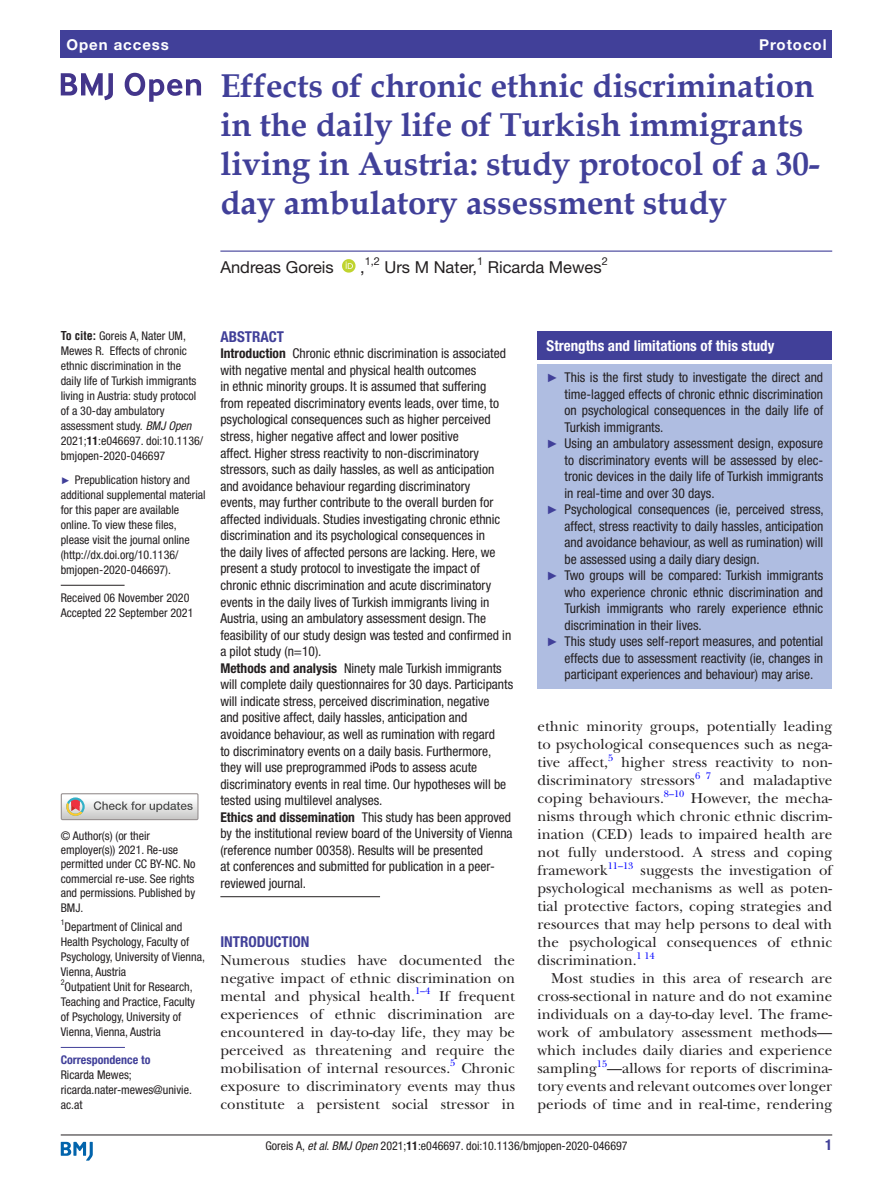
<style>
.page{position:relative;width:893px;height:1191px;background:#fff}
.page>*{position:absolute;margin:0;border:0;box-sizing:border-box;transform-origin:0 0}
.t1{font:700 33px/39px "Book Antiqua";color:#414099}
.t2{font:16.5px "Helvetica Neue LT Std";color:#231f20}
.t3{font:15px/18px "New Baskerville";color:#231f20;text-align:justify}
.t4{font:700 condensed 15px "Helvetica Neue LT Std";color:#fff}
.t5{font:700 condensed 15px "Helvetica Neue LT Std";color:#414099}
.t6{font:700 15px "Helvetica Neue LT Std";letter-spacing:.065em;color:#fff}
.t7{font:condensed 13.5px/16.5px "Helvetica Neue LT Std";color:#231f20}
.t8{font:condensed 12px/15px "Helvetica Neue LT Std";color:#231f20}
.t9{font:700 condensed 12px "Helvetica Neue LT Std";color:#414099}
.t10{font:10.95px "Helvetica Neue LT Std";color:#231f20}
.t11{font:9.9px "New Baskerville";color:#00f}
.t12{font:condensed 7.95px "Helvetica Neue LT Std";color:#231f20}
.s1{font-family:"Helvetica LT Std";font-weight:700}
.s2{font-style:italic}
.s3{font-weight:700}
.s4{font-family:"Arial";font-stretch:normal;font-size:9.75px;color:#414099}
.s5{font-family:"Arial";font-stretch:normal;font-size:12px;color:#414099}
</style>
<div class="page">
<hr style="left:61px;top:1134px;width:771px;height:1px;background:#231f20">
<svg style="left:61px;top:1141px;width:32px;height:19px"></svg>
<div style="left:61px;top:31px;width:771px;height:27px;background:#414099"></div>
<hr style="left:220px;top:250px;width:612px;height:2px;background:#414099">
<svg style="left:342px;top:259px;width:14px;height:14px"></svg>
<hr style="left:61px;top:585px;width:64px;height:1px;background:#231f20">
<hr style="left:61px;top:1047px;width:64px;height:1px;background:#414099">
<svg style="left:61px;top:73px;width:52px;height:27px"></svg>
<svg style="left:125px;top:73px;width:76px;height:29px"></svg>
<div style="left:61px;top:793px;width:138px;height:27px;border:1px solid #969090"></div>
<svg style="left:61px;top:793px;width:137px;height:26px"></svg>
<hr style="left:220px;top:896px;width:160px;height:1px;background:#231f20">
<div style="left:538px;top:331px;width:294px;height:29px;background:#414099"></div>
<div style="left:538px;top:364px;width:294px;height:324px;background:#afbde1"></div>
<p class="t6" style="left:66px;top:35px;width:104px">Open access</p>
<p class="t6" style="left:759px;top:35px;width:69px">Protocol</p>
<h1 class="t1" style="left:220px;top:66px;width:601px">Effects of chronic ethnic discrimination in the daily life of Turkish immigrants living in Austria: study protocol of a 30- day ambulatory assessment study</h1>
<p class="t2" style="left:220px;top:257px;width:115px">Andreas Goreis</p>
<p class="t2" style="left:360px;top:257px;width:6px">,</p>
<p class="t10" style="left:365px;top:255px;width:17px">1,2</p>
<p class="t2" style="left:384px;top:257px;width:94px">Urs M Nater,</p>
<p class="t10" style="left:477px;top:255px;width:8px">1</p>
<p class="t2" style="left:488px;top:257px;width:115px">Ricarda Mewes</p>
<p class="t10" style="left:602px;top:255px;width:8px">2</p>
<p class="t8" style="left:61px;top:328px;width:144px"><span class="s1">To cite:</span> Goreis A, Nater UM,<br>Mewes R. Effects of chronic ethnic discrimination in the daily life of Turkish immigrants living in Austria: study protocol of a 30-day ambulatory assessment study. <span class="s2">BMJ Open<br></span>2021;<span class="s3">11</span>:e046697. doi:10.1136/ bmjopen-2020-046697</p>
<p class="t8" style="left:61px;top:472px;width:146px"><span class="s4">►</span> Prepublication history and additional supplemental material for this paper are available online. To view these files, please visit the journal online (http://dx.doi.org/10.1136/ bmjopen-2020-046697).</p>
<p class="t8" style="left:61px;top:590px;width:134px">Received 06 November 2020<br>Accepted 22 September 2021</p>
<p class="t8" style="left:61px;top:828px;width:136px;line-height:14.4px">© Author(s) (or their employer(s)) 2021. Re-use permitted under CC BY-NC. No commercial re-use. See rights and permissions. Published by<br>BMJ.</p>
<p class="t12" style="left:61px;top:918px;width:5px">1</p>
<p class="t8" style="left:61px;top:919px;width:146px;text-indent:4px">Department of Clinical and<br>Health Psychology, Faculty of<br>Psychology, University of Vienna,<br>Vienna, Austria</p>
<p class="t12" style="left:61px;top:978px;width:5px">2</p>
<p class="t8" style="left:61px;top:979px;width:136px;text-indent:4px">Outpatient Unit for Research,<br>Teaching and Practice, Faculty of Psychology, University of<br>Vienna, Vienna, Austria</p>
<p class="t9" style="left:61px;top:1052px;width:91px">Correspondence to</p>
<p class="t8" style="left:61px;top:1067px;width:133px">Ricarda Mewes; ricarda.nater-mewes@univie. ac.at</p>
<p class="t5" style="left:220px;top:327px;width:65px">ABSTRACT</p>
<p class="t7" style="left:220px;top:345px;width:294px"><span class="s3">Introduction</span> Chronic ethnic discrimination is associated with negative mental and physical health outcomes<br>in ethnic minority groups. It is assumed that suffering<br>from repeated discriminatory events leads, over time, to psychological consequences such as higher perceived stress, higher negative affect and lower positive<br>affect. Higher stress reactivity to non-discriminatory stressors, such as daily hassles, as well as anticipation and avoidance behaviour regarding discriminatory<br>events, may further contribute to the overall burden for affected individuals. Studies investigating chronic ethnic discrimination and its psychological consequences in<br>the daily lives of affected persons are lacking. Here, we present a study protocol to investigate the impact of chronic ethnic discrimination and acute discriminatory events in the daily lives of Turkish immigrants living in Austria, using an ambulatory assessment design. The feasibility of our study design was tested and confirmed in a pilot study (n=10).<br><span class="s3">Methods and analysis</span> Ninety male Turkish immigrants will complete daily questionnaires for 30 days. Participants will indicate stress, perceived discrimination, negative<br>and positive affect, daily hassles, anticipation and avoidance behaviour, as well as rumination with regard<br>to discriminatory events on a daily basis. Furthermore, they will use preprogrammed iPods to assess acute discriminatory events in real time. Our hypotheses will be tested using multilevel analyses.<br><span class="s3">Ethics and dissemination</span> This study has been approved by the institutional review board of the University of Vienna (reference number 00358). Results will be presented<br>at conferences and submitted for publication in a peer&shy;reviewed journal.</p>
<p class="t5" style="left:220px;top:932px;width:91px">INTRODUCTION</p>
<p class="t3" style="left:220px;top:951px;width:296px">Numerous studies have documented the negative impact of ethnic discrimination on mental and physical health.</p>
<p class="t11" style="left:415px;top:985px;width:17px">1–4</p>
<p class="t3" style="left:220px;top:987px;width:296px;text-indent:219px">If frequent experiences of ethnic discrimination are encountered in day-to-day life, they may be perceived as threatening and require the mobilisation of internal resources.<sup>5</sup> Chronic exposure to discriminatory events may thus constitute a persistent social stressor in</p>
<p class="t4" style="left:547px;top:336px;width:229px">Strengths and limitations of this study</p>
<p class="t7" style="left:547px;top:369px;width:278px"><span class="s5">►</span> This is the first study to investigate the direct and</p>
<p class="t7" style="left:565px;top:386px;width:260px">time-lagged effects of chronic ethnic discrimination</p>
<p class="t7" style="left:565px;top:402px;width:260px">on psychological consequences in the daily life of</p>
<p class="t7" style="left:565px;top:419px;width:100px">Turkish immigrants.</p>
<p class="t7" style="left:547px;top:435px;width:278px"><span class="s5">►</span> Using an ambulatory assessment design, exposure</p>
<p class="t7" style="left:565px;top:452px;width:260px">to discriminatory events will be assessed by elec-</p>
<p class="t7" style="left:565px;top:468px;width:260px">tronic devices in the daily life of Turkish immigrants</p>
<p class="t7" style="left:565px;top:485px;width:152px">in real-time and over 30 days.</p>
<p class="t7" style="left:547px;top:501px;width:279px"><span class="s5">►</span> Psychological consequences (ie, perceived stress,</p>
<p class="t7" style="left:565px;top:518px;width:260px">affect, stress reactivity to daily hassles, anticipation</p>
<p class="t7" style="left:565px;top:534px;width:260px">and avoidance behaviour, as well as rumination) will</p>
<p class="t7" style="left:565px;top:551px;width:197px">be assessed using a daily diary design.</p>
<p class="t7" style="left:547px;top:567px;width:278px"><span class="s5">►</span> Two groups will be compared: Turkish immigrants</p>
<p class="t7" style="left:565px;top:584px;width:260px">who experience chronic ethnic discrimination and</p>
<p class="t7" style="left:565px;top:600px;width:260px">Turkish immigrants who rarely experience ethnic</p>
<p class="t7" style="left:565px;top:617px;width:139px">discrimination in their lives.</p>
<p class="t7" style="left:547px;top:633px;width:278px"><span class="s5">►</span> This study uses self-report measures, and potential</p>
<p class="t7" style="left:565px;top:650px;width:260px">effects due to assessment reactivity (ie, changes in</p>
<p class="t7" style="left:565px;top:666px;width:250px">participant experiences and behaviour) may arise.</p>
<p class="t3" style="left:538px;top:717px;width:296px">ethnic minority groups, potentially leading to psychological consequences such as nega&shy;tive affect,<sup>5</sup></p>
<p class="t3" style="left:538px;top:753px;width:296px;text-indent:84px">higher stress reactivity to non&shy;discriminatory stressors</p>
<p class="t11" style="left:695px;top:769px;width:18px">6 7</p>
<p class="t3" style="left:720px;top:771px;width:114px">and maladaptive</p>
<p class="t3" style="left:538px;top:789px;width:128px">coping behaviours.</p>
<p class="t11" style="left:664px;top:787px;width:22px">8–10</p>
<p class="t3" style="left:538px;top:789px;width:296px;text-indent:153px">However, the mecha&shy;nisms through which chronic ethnic discrim&shy;ination (CED) leads to impaired health are not fully understood. A stress and coping framework<sup>11–13</sup></p>
<p class="t3" style="left:538px;top:861px;width:296px;text-indent:103px">suggests the investigation of psychological mechanisms as well as poten&shy;tial protective factors, coping strategies and resources that may help persons to deal with the psychological consequences of ethnic discrimination.</p>
<p class="t11" style="left:637px;top:949px;width:20px">1 14</p>
<p class="t3" style="left:538px;top:969px;width:296px;text-indent:14px">Most studies in this area of research are cross-sectional in nature and do not examine individuals on a day-to-day level. The frame&shy;work of ambulatory assessment methods— which includes daily diaries and experience sampling</p>
<p class="t11" style="left:597px;top:1057px;width:12px">15</p>
<p class="t3" style="left:538px;top:1059px;width:296px;text-indent:70px">—allows for reports of discrimina&shy;tory events and relevant outcomes over longer periods of time and in real-time, rendering</p>
<p class="t8" style="left:265px;top:1137px;width:364px">Goreis A, <span class="s2">et al</span>. <span class="s2">BMJ Open</span> 2021;<span class="s3">11</span>:e046697. doi:10.1136/bmjopen-2020-046697</p>
<p class="t5" style="left:825px;top:1135px;width:9px">1</p>
</div>
